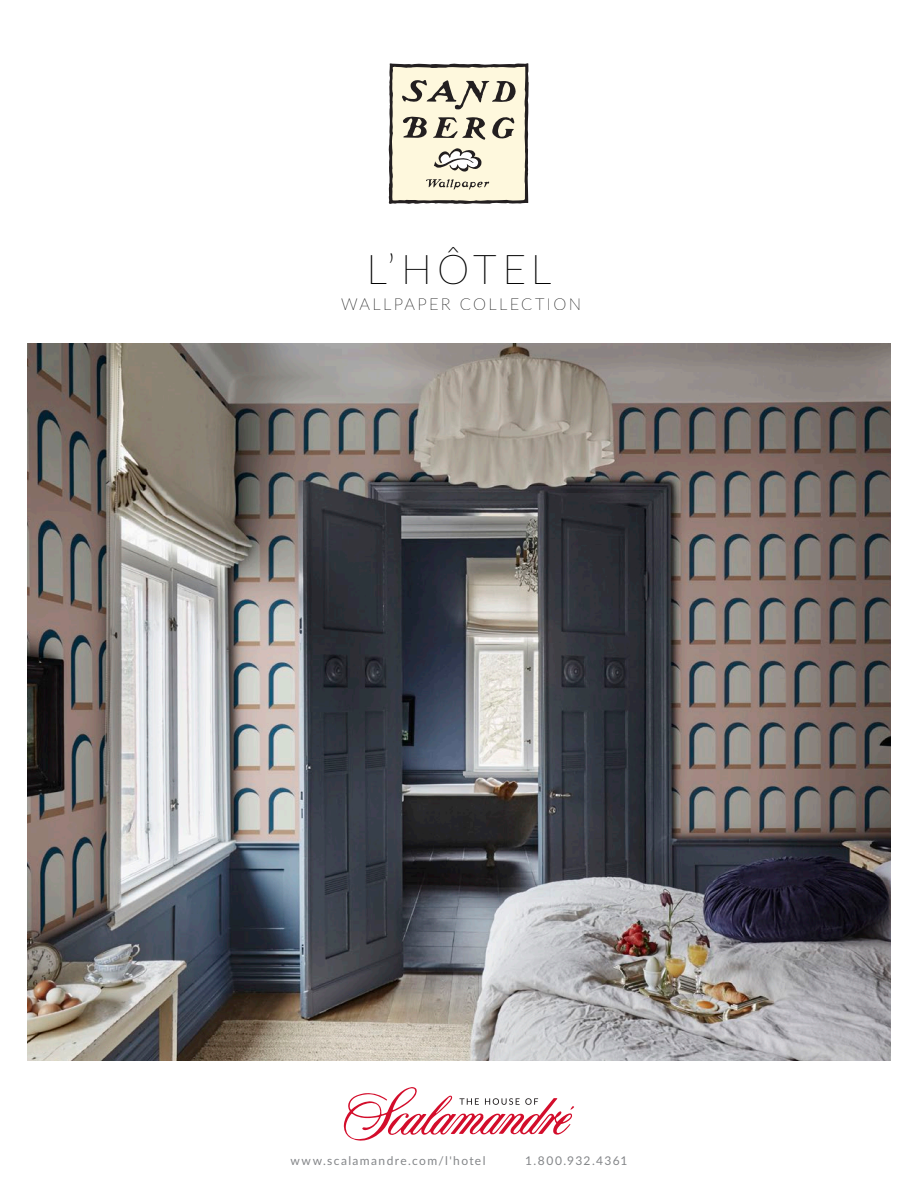
<style>
.page{position:relative;width:918px;height:1188px;background:#fff}
.page>*{position:absolute;margin:0;border:0;box-sizing:border-box;transform-origin:0 0}
.t1{font:100 41.1px "Lato";letter-spacing:.12em;color:#000}
.t2{font:100 16.5px "Lato";letter-spacing:.14em;color:#000}
.t3{font:12px "Lato";letter-spacing:.115em;color:#848689}
</style>
<div class="page">
<img style="left:27px;top:344px;width:864px;height:717px">
<svg style="left:343px;top:1087px;width:231px;height:54px"></svg>
<svg style="left:388px;top:63px;width:141px;height:141px;background:#d2cdb8"></svg>
<h1 class="t1" style="left:366px;top:242px;width:187px">L’HÔTEL</h1>
<h2 class="t2" style="left:341px;top:293px;width:241px">WALLPAPER COLLECTION</h2>
<p class="t3" style="left:290px;top:1152px;width:197px">www.scalamandre.com/l'hotel</p>
<p class="t3" style="left:525px;top:1152px;width:104px">1.800.932.4361</p>
</div>
